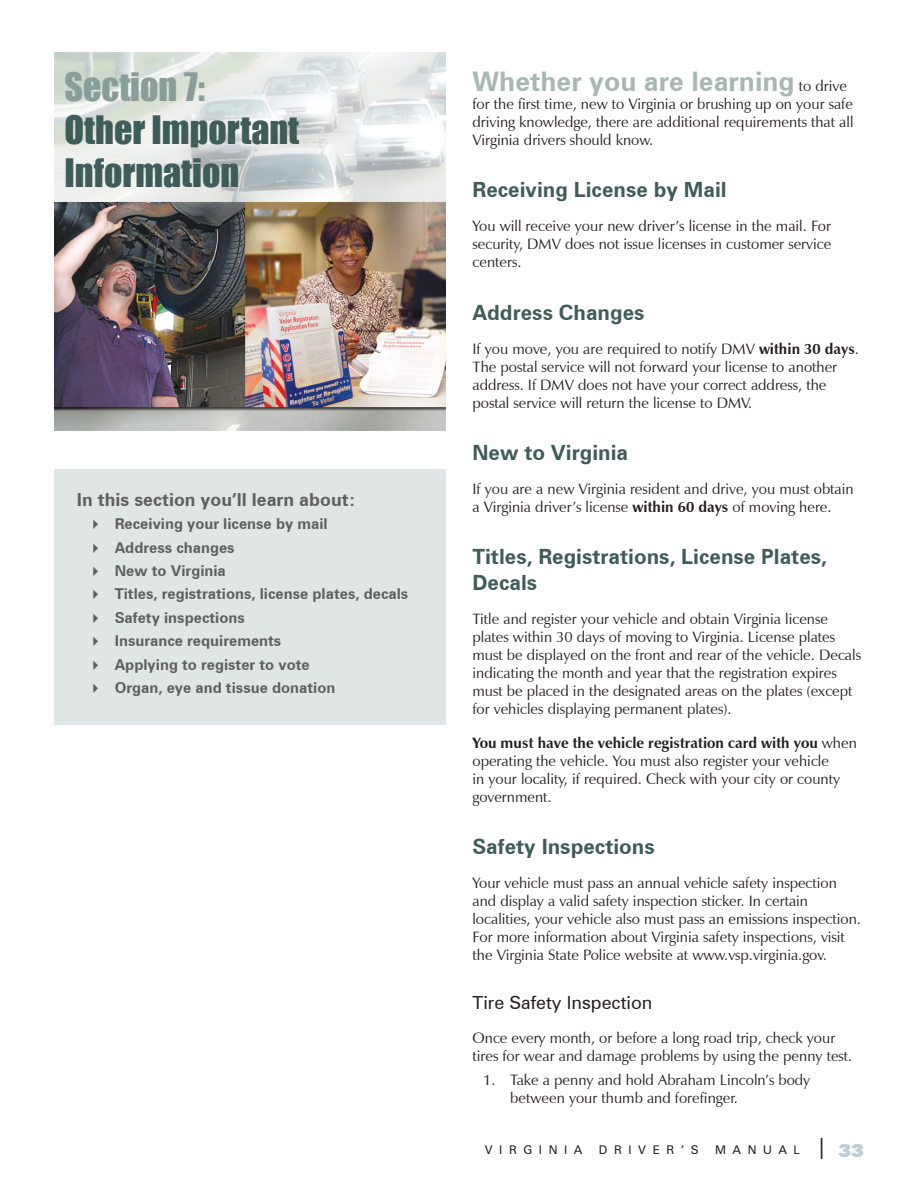
<style>
.page{position:relative;width:918px;height:1188px;background:#fff}
.page>*{position:absolute;margin:0;border:0;box-sizing:border-box;transform-origin:0 0}
.t1{font:36px/43.2px "Impact";color:#3e5c58}
.t2{font:36px "Impact";color:#8a9e99}
.t3{font:700 27px "Zurich BT";color:#a9b7b3}
.t4{font:700 21px/25.2px "Zurich BT";color:#3e5c58}
.t5{font:700 18px "Zurich BT";color:#5f5f62}
.t6{font:18px "Zurich BT";color:#231f20}
.t7{font:15px/18px "Zapf Humanist 601 BT";color:#231f20}
.t8{font:700 15px/23.4px "Zurich BT";color:#5f5f62}
.t9{font:12px "Zurich BT";letter-spacing:.55em;color:#231f20}
.s1{font-family:"Zapf Humanist 601 BT";font-weight:400;font-size:15px;color:#231f20}
.s2{font-weight:700}
.s3{font-size:21px}
.s4{font-weight:900;font-size:18px;color:#bccfd1}
</style>
<div class="page">
<img style="left:54px;top:53px;width:392px;height:378px">
<div style="left:54px;top:469px;width:392px;height:256px;background:#dfe6e5"></div>
<h1 class="t2" style="left:64px;top:64px;width:142px">Section 7:</h1>
<h1 class="t1" style="left:64px;top:108px;width:236px">Other Important<br>Information</h1>
<p class="t5" style="left:77px;top:488px;width:280px">In this section you’ll learn about:</p>
<p class="t8" style="left:115px;top:512px;width:295px">Receiving your license by mail<br>Address changes<br>New to Virginia<br>Titles, registrations, license plates, decals<br>Safety inspections<br>Insurance requirements<br>Applying to register to vote<br>Organ, eye and tissue donation</p>
<h2 class="t3" style="left:472px;top:65px;width:376px">Whether you are learning <span class="s1">to drive</span></h2>
<p class="t7" style="left:473px;top:95px;width:383px;text-align:justify">for the first time, new to Virginia or brushing up on your safe driving knowledge, there are additional requirements that all Virginia drivers should know.</p>
<h3 class="t4" style="left:472px;top:177px;width:256px">Receiving License by Mail</h3>
<p class="t7" style="left:472px;top:217px;width:360px;text-align:justify">You will receive your new driver’s license in the mail. For security, DMV does not issue licenses in customer service centers.</p>
<h3 class="t4" style="left:472px;top:299px;width:174px">Address Changes</h3>
<p class="t7" style="left:472px;top:340px;width:388px">If you move, you are required to notify DMV <span class="s2">within 30 days</span>.<br>The postal service will not forward your license to another address. If DMV does not have your correct address, the postal service will return the license to DMV.</p>
<h3 class="t4" style="left:472px;top:440px;width:157px">New to Virginia</h3>
<p class="t7" style="left:472px;top:480px;width:383px">If you are a new Virginia resident and drive, you must obtain a Virginia driver’s license <span class="s2">within 60 days</span> of moving here.</p>
<h3 class="t4" style="left:472px;top:544px;width:356px">Titles, Registrations, License Plates,<br>Decals</h3>
<p class="t7" style="left:472px;top:610px;width:390px">Title and register your vehicle and obtain Virginia license plates within 30 days of moving to Virginia. License plates must be displayed on the front and rear of the vehicle. Decals indicating the month and year that the registration expires must be placed in the designated areas on the plates (except for vehicles displaying permanent plates).</p>
<p class="t7" style="left:472px;top:734px;width:386px"><span class="s2">You must have the vehicle registration card with you</span> when operating the vehicle. You must also register your vehicle<br>in your locality, if required. Check with your city or county government.</p>
<h3 class="t4" style="left:472px;top:834px;width:184px">Safety Inspections</h3>
<p class="t7" style="left:472px;top:874px;width:390px">Your vehicle must pass an annual vehicle safety inspection and display a valid safety inspection sticker. In certain localities, your vehicle also must pass an emissions inspection.<br>For more information about Virginia safety inspections, visit the Virginia State Police website at www.vsp.virginia.gov.</p>
<p class="t6" style="left:472px;top:992px;width:182px">Tire Safety Inspection</p>
<p class="t7" style="left:472px;top:1029px;width:381px">Once every month, or before a long road trip, check your tires for wear and damage problems by using the penny test.</p>
<p class="t7" style="left:510px;top:1070px;width:302px;text-indent:-27px">1. Take a penny and hold Abraham Lincoln’s body between your thumb and forefinger.</p>
<p class="t9" style="left:485px;top:1142px;width:99px">VIRGINIA</p>
<p class="t9" style="left:599px;top:1142px;width:101px">DRIVER’S</p>
<p class="t9" style="left:715px;top:1142px;width:150px">MANUAL <span class="s3">|</span><span class="s4">33</span></p>
</div>
